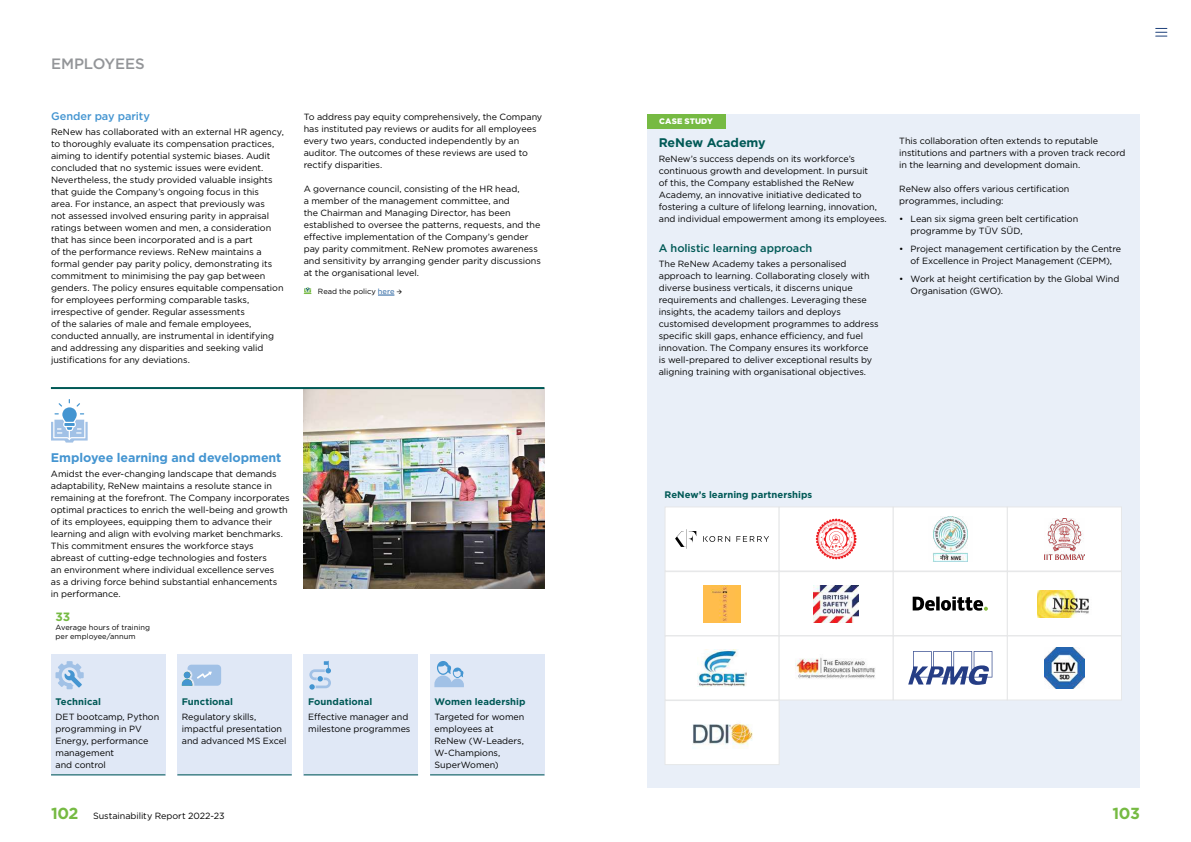
<style>
.page{position:relative;width:1191px;height:842px;background:#fff}
.page>*{position:absolute;margin:0;border:0;box-sizing:border-box;transform-origin:0 0}
.t1{font:700 16px "Gotham";color:#76ba43}
.t2{font:500 15px "Gotham";letter-spacing:-.005em;color:#939598}
.t3{font:700 12.5px "Gotham";letter-spacing:-.005em;color:#4495d1}
.t4{font:700 12.5px "Gotham";letter-spacing:-.005em;color:#005956}
.t5{font:700 12px "Gotham";color:#76ba43}
.t6{font:500 11px "Gotham";letter-spacing:-.005em;color:#005956}
.t7{font:500 11px "Gotham";letter-spacing:-.005em;color:#4495d1}
.t8{font:700 9.5px "Gotham";letter-spacing:.005em;color:#005956}
.t9{font:9px/12px "Gotham";letter-spacing:-.005em;color:#000}
.t10{font:900 8px "Gotham";letter-spacing:.005em;color:#fff}
.t11{font:7.5px/9px "Gotham";letter-spacing:.005em;color:#000}
.s1{color:#215e9e}
.s2{font-weight:700;font-size:16px;color:#76ba43}
</style>
<div class="page">
<svg style="left:1155px;top:28px;width:11px;height:9px"></svg>
<svg style="left:378px;top:295px;width:16px;height:1px"></svg>
<svg style="left:304px;top:287px;width:7px;height:7px"></svg>
<img style="left:304px;top:389px;width:240px;height:199px">
<hr style="left:51px;top:387px;width:493px;height:2px;background:#005956">
<div style="left:51px;top:654px;width:114px;height:121px;background:#e0e8f6"></div>
<div style="left:177px;top:654px;width:115px;height:121px;background:#e0e8f6"></div>
<div style="left:304px;top:654px;width:114px;height:121px;background:#e0e8f6"></div>
<div style="left:430px;top:654px;width:114px;height:121px;background:#e0e8f6"></div>
<hr style="left:51px;top:774px;width:114px;height:1px;background:#005956">
<hr style="left:177px;top:774px;width:115px;height:1px;background:#005956">
<hr style="left:304px;top:774px;width:114px;height:1px;background:#005956">
<hr style="left:430px;top:774px;width:114px;height:1px;background:#005956">
<div style="left:647px;top:114px;width:492px;height:276px;background:#e9eff8"></div>
<svg style="left:51px;top:399px;width:37px;height:44px"></svg>
<svg style="left:55px;top:661px;width:29px;height:28px"></svg>
<svg style="left:182px;top:665px;width:39px;height:21px"></svg>
<svg style="left:309px;top:661px;width:22px;height:29px"></svg>
<svg style="left:434px;top:661px;width:30px;height:26px"></svg>
<div style="left:647px;top:387px;width:492px;height:400px;background:#e9eff8"></div>
<div style="left:664px;top:506px;width:115px;height:65px;background:#fff;border:1px solid #e6e7e8"></div>
<div style="left:778px;top:506px;width:115px;height:65px;background:#fff;border:1px solid #e6e7e8"></div>
<div style="left:892px;top:506px;width:115px;height:65px;background:#fff;border:1px solid #e6e7e8"></div>
<div style="left:1007px;top:506px;width:115px;height:65px;background:#fff;border:1px solid #e6e7e8"></div>
<div style="left:664px;top:571px;width:115px;height:65px;background:#fff;border:1px solid #e6e7e8"></div>
<div style="left:778px;top:571px;width:115px;height:65px;background:#fff;border:1px solid #e6e7e8"></div>
<div style="left:892px;top:571px;width:115px;height:65px;background:#fff;border:1px solid #e6e7e8"></div>
<div style="left:1007px;top:571px;width:115px;height:65px;background:#fff;border:1px solid #e6e7e8"></div>
<div style="left:664px;top:635px;width:115px;height:65px;background:#fff;border:1px solid #e6e7e8"></div>
<div style="left:778px;top:635px;width:115px;height:65px;background:#fff;border:1px solid #e6e7e8"></div>
<div style="left:892px;top:635px;width:115px;height:65px;background:#fff;border:1px solid #e6e7e8"></div>
<div style="left:1007px;top:635px;width:115px;height:65px;background:#fff;border:1px solid #e6e7e8"></div>
<div style="left:664px;top:700px;width:115px;height:65px;background:#fff;border:1px solid #e6e7e8"></div>
<img style="left:813px;top:585px;width:45px;height:37px">
<svg style="left:816px;top:519px;width:40px;height:40px"></svg>
<svg style="left:703px;top:536px;width:66px;height:6px"></svg>
<svg style="left:675px;top:529px;width:21px;height:20px"></svg>
<img style="left:1044px;top:518px;width:40px;height:41px">
<img style="left:933px;top:517px;width:35px;height:44px">
<img style="left:703px;top:585px;width:37px;height:37px">
<svg style="left:912px;top:597px;width:76px;height:14px"></svg>
<img style="left:795px;top:657px;width:80px;height:22px">
<svg style="left:908px;top:651px;width:84px;height:34px"></svg>
<img style="left:1044px;top:648px;width:40px;height:40px">
<img style="left:692px;top:723px;width:60px;height:26px">
<img style="left:1037px;top:590px;width:52px;height:27px">
<img style="left:698px;top:649px;width:48px;height:37px">
<div style="left:647px;top:114px;width:78px;height:14px;background:#76ba43"></div>
<h2 class="t2" style="left:51px;top:54px;width:95px">EMPLOYEES</h2>
<p class="t7" style="left:51px;top:109px;width:100px">Gender pay parity</p>
<p class="t9" style="left:51px;top:126px;width:234px">ReNew has collaborated with an external HR agency, to thoroughly evaluate its compensation practices, aiming to identify potential systemic biases. Audit concluded that no systemic issues were evident.<br>Nevertheless, the study provided valuable insights that guide the Company’s ongoing focus in this<br>area. For instance, an aspect that previously was<br>not assessed involved ensuring parity in appraisal ratings between women and men, a consideration that has since been incorporated and is a part<br>of the performance reviews. ReNew maintains a formal gender pay parity policy, demonstrating its commitment to minimising the pay gap between genders. The policy ensures equitable compensation for employees performing comparable tasks, irrespective of gender. Regular assessments<br>of the salaries of male and female employees, conducted annually, are instrumental in identifying and addressing any disparities and seeking valid justifications for any deviations.</p>
<p class="t9" style="left:304px;top:111px;width:240px">To address pay equity comprehensively, the Company has instituted pay reviews or audits for all employees every two years, conducted independently by an auditor. The outcomes of these reviews are used to rectify disparities.</p>
<p class="t9" style="left:304px;top:183px;width:239px">A governance council, consisting of the HR head,<br>a member of the management committee, and<br>the Chairman and Managing Director, has been established to oversee the patterns, requests, and the effective implementation of the Company’s gender pay parity commitment. ReNew promotes awareness and sensitivity by arranging gender parity discussions at the organisational level.</p>
<p class="t11" style="left:318px;top:287px;width:86px">Read the policy <span class="s1">here</span> →</p>
<h3 class="t3" style="left:51px;top:449px;width:232px">Employee learning and development</h3>
<p class="t9" style="left:51px;top:468px;width:240px">Amidst the ever-changing landscape that demands adaptability, ReNew maintains a resolute stance in remaining at the forefront. The Company incorporates optimal practices to enrich the well-being and growth of its employees, equipping them to advance their learning and align with evolving market benchmarks.<br>This commitment ensures the workforce stays<br>abreast of cutting-edge technologies and fosters<br>an environment where individual excellence serves<br>as a driving force behind substantial enhancements<br>in performance.</p>
<h3 class="t5" style="left:55px;top:609px;width:16px">33</h3>
<p class="t11" style="left:55px;top:623px;width:96px">Average hours of training per employee/annum</p>
<p class="t8" style="left:55px;top:695px;width:47px">Technical</p>
<p class="t9" style="left:55px;top:711px;width:105px">DET bootcamp, Python programming in PV<br>Energy, performance management<br>and control</p>
<p class="t8" style="left:182px;top:695px;width:53px">Functional</p>
<p class="t9" style="left:182px;top:711px;width:106px">Regulatory skills, impactful presentation and advanced MS Excel</p>
<p class="t8" style="left:308px;top:695px;width:66px">Foundational</p>
<p class="t9" style="left:308px;top:711px;width:104px">Effective manager and milestone programmes</p>
<p class="t8" style="left:434px;top:695px;width:92px">Women leadership</p>
<p class="t9" style="left:434px;top:711px;width:91px">Targeted for women employees at<br>ReNew (W-Leaders,<br>W-Champions,<br>SuperWomen)</p>
<p class="t10" style="left:659px;top:116px;width:55px">CASE STUDY</p>
<h3 class="t4" style="left:659px;top:134px;width:108px">ReNew Academy</h3>
<p class="t9" style="left:659px;top:153px;width:229px">ReNew’s success depends on its workforce’s continuous growth and development. In pursuit<br>of this, the Company established the ReNew Academy, an innovative initiative dedicated to fostering a culture of lifelong learning, innovation, and individual empowerment among its employees.</p>
<p class="t6" style="left:659px;top:241px;width:155px">A holistic learning approach</p>
<p class="t9" style="left:659px;top:258px;width:221px">The ReNew Academy takes a personalised approach to learning. Collaborating closely with diverse business verticals, it discerns unique requirements and challenges. Leveraging these insights, the academy tailors and deploys customised development programmes to address specific skill gaps, enhance efficiency, and fuel innovation. The Company ensures its workforce<br>is well-prepared to deliver exceptional results by aligning training with organisational objectives.</p>
<p class="t9" style="left:899px;top:135px;width:228px">This collaboration often extends to reputable institutions and partners with a proven track record in the learning and development domain.</p>
<p class="t9" style="left:899px;top:183px;width:172px">ReNew also offers various certification programmes, including:</p>
<p class="t9" style="left:910px;top:213px;width:169px;text-indent:-11px">• Lean six sigma green belt certification programme by TÜV SÜD,</p>
<p class="t9" style="left:899px;top:243px;width:223px;text-align:center">• Project management certification by the Centre of Excellence in Project Management (CEPM),</p>
<p class="t9" style="left:910px;top:273px;width:210px;text-indent:-11px">• Work at height certification by the Global Wind<br>Organisation (GWO).</p>
<p class="t8" style="left:664px;top:488px;width:149px">ReNew’s learning partnerships</p>
<p class="t9" style="left:51px;top:810px;width:175px"><span class="s2">102</span> Sustainability Report 2022-23</p>
<h1 class="t1" style="left:1112px;top:803px;width:29px">103</h1>
</div>
